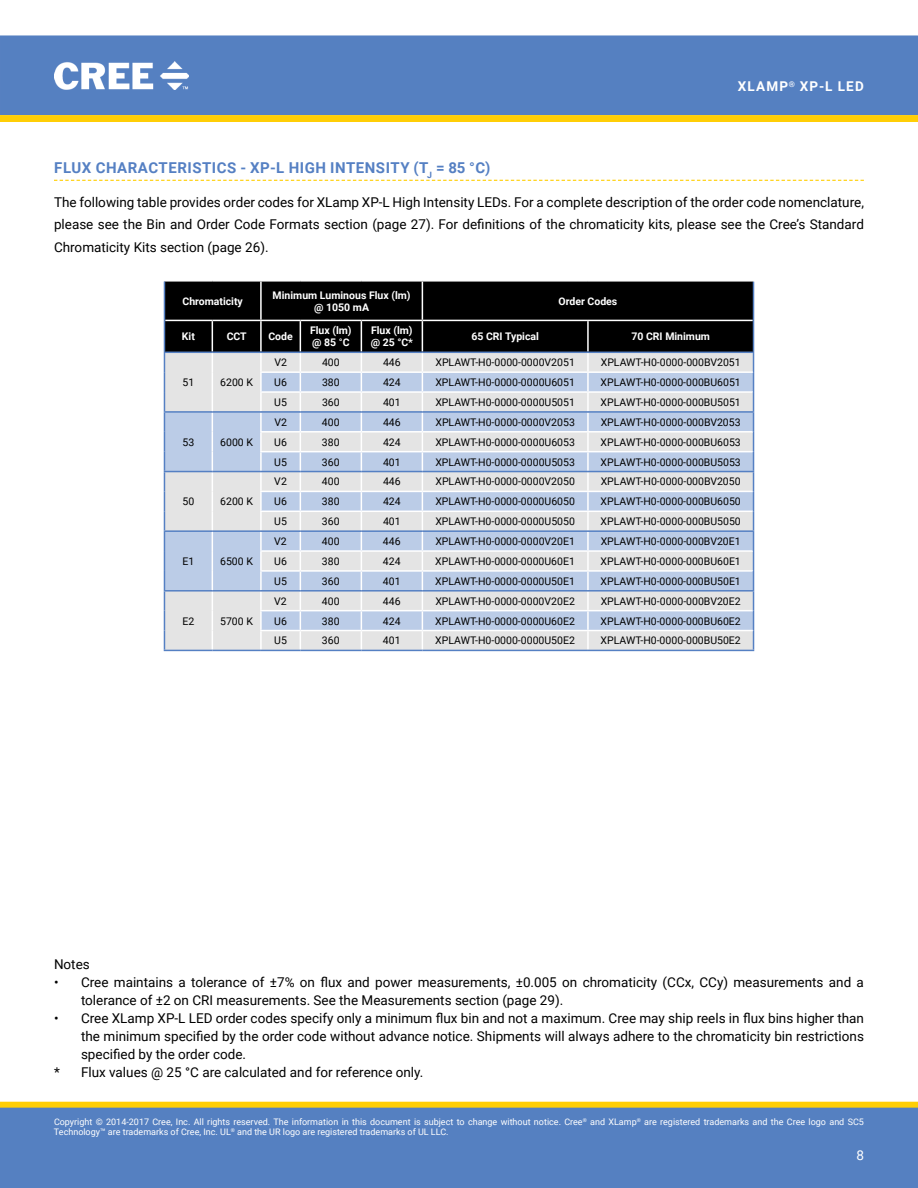
<style>
.page{position:relative;width:918px;height:1188px;background:#fff}
.page>*{position:absolute;margin:0;border:0;box-sizing:border-box;transform-origin:0 0}
.t1{font:700 15px "Roboto";letter-spacing:.035em;color:#5580c3}
.t2{font:13.5px/22.5px "Roboto";color:#000}
.t3{font:700 13.5px "Roboto";letter-spacing:.085em;color:#fff}
.t4{font:13.5px "Roboto";color:#fff}
.t5{font:10.5px "Roboto";color:#000}
.t6{font:700 10.5px/12px "Roboto";color:#fff}
.t7{font:9px/10.8px "Roboto";color:#fff}
.s1{font-weight:400}
</style>
<div class="page">
<div style="left:0;top:35px;width:918px;height:80px;background:#5580c1"></div>
<img style="left:55px;top:62px;width:134px;height:28px">
<div style="left:1px;top:1102px;width:916px;height:6px;background:#ffce06"></div>
<div style="left:0;top:1102px;width:918px;height:6px;border:1px solid #ffce06"></div>
<div style="left:0;top:1108px;width:918px;height:80px;background:#5580c1"></div>
<svg style="left:0;top:115px;width:918px;height:7px;background:#fece08"></svg>
<svg style="left:54px;top:180px;width:810px;height:1px"></svg>
<hr style="left:422px;top:650px;width:166px;height:1px;background:#5580c3">
<hr style="left:588px;top:650px;width:166px;height:1px;background:#5580c3">
<hr style="left:261px;top:650px;width:39px;height:1px;background:#5580c3">
<hr style="left:300px;top:650px;width:61px;height:1px;background:#5580c3">
<hr style="left:361px;top:650px;width:61px;height:1px;background:#5580c3">
<hr style="left:164px;top:650px;width:48px;height:1px;background:#5580c3">
<hr style="left:212px;top:650px;width:49px;height:1px;background:#5580c3">
<svg style="left:164px;top:281px;width:590px;height:369px;background:#a9b0bb"></svg>
<hr style="left:164px;top:411px;width:48px;height:2px;background:#5580c3">
<hr style="left:212px;top:411px;width:49px;height:2px;background:#5580c3">
<hr style="left:361px;top:411px;width:61px;height:2px;background:#5580c3">
<hr style="left:361px;top:471px;width:61px;height:1px;background:#5580c3">
<hr style="left:361px;top:530px;width:61px;height:2px;background:#5580c3">
<hr style="left:361px;top:590px;width:61px;height:2px;background:#5580c3">
<hr style="left:260px;top:371px;width:40px;height:2px;background:#fff">
<hr style="left:300px;top:371px;width:61px;height:2px;background:#fff">
<hr style="left:361px;top:371px;width:61px;height:2px;background:#fff">
<hr style="left:422px;top:371px;width:166px;height:2px;background:#fff">
<hr style="left:588px;top:371px;width:165px;height:2px;background:#fff">
<hr style="left:361px;top:431px;width:61px;height:2px;background:#fff">
<hr style="left:361px;top:491px;width:61px;height:1px;background:#fff">
<hr style="left:361px;top:550px;width:61px;height:2px;background:#fff">
<hr style="left:361px;top:610px;width:61px;height:1px;background:#fff">
<p class="t3" style="left:738px;top:77px;width:127px">XLamp<sup>®</sup> XP-L LED</p>
<h1 class="t1" style="left:54px;top:157px;width:438px">Flux Characteristics - XP-L High Intensity (T<sub>J</sub> = 85 °C)</h1>
<p class="t2" style="left:54px;top:190px;width:811px;text-align:justify">The following table provides order codes for XLamp XP-L High Intensity LEDs. For a complete description of the order code nomenclature, please see the Bin and Order Code Formats section (page 27). For definitions of the chromaticity kits, please see the Cree’s Standard Chromaticity Kits section (page 26).</p>
<p class="t6" style="left:182px;top:294px;width:62px">Chromaticity</p>
<p class="t6" style="left:273px;top:288px;width:140px;text-align:center">Minimum Luminous Flux (lm) @ 1050 mA</p>
<p class="t6" style="left:559px;top:294px;width:60px">Order Codes</p>
<p class="t6" style="left:182px;top:330px;width:14px">Kit</p>
<p class="t6" style="left:227px;top:330px;width:21px">CCT</p>
<p class="t6" style="left:268px;top:330px;width:26px">Code</p>
<p class="t6" style="left:310px;top:324px;width:43px">Flux (lm) @ 85 <span class="s1">°</span>C</p>
<p class="t6" style="left:371px;top:324px;width:44px">Flux (lm) @ 25 °C*</p>
<p class="t6" style="left:471px;top:330px;width:69px">65 CRI Typical</p>
<p class="t6" style="left:631px;top:330px;width:80px">70 CRI Minimum</p>
<p class="t5" style="left:183px;top:375px;width:13px">51</p>
<p class="t5" style="left:220px;top:375px;width:34px">6200 K</p>
<p class="t5" style="left:274px;top:355px;width:14px">V2</p>
<p class="t5" style="left:322px;top:355px;width:19px">400</p>
<p class="t5" style="left:383px;top:355px;width:19px">446</p>
<p class="t5" style="left:435px;top:355px;width:141px">XPLAWT-H0-0000-0000V2051</p>
<p class="t5" style="left:601px;top:355px;width:141px">XPLAWT-H0-0000-000BV2051</p>
<p class="t5" style="left:274px;top:375px;width:14px">U6</p>
<p class="t5" style="left:322px;top:375px;width:19px">380</p>
<p class="t5" style="left:383px;top:375px;width:19px">424</p>
<p class="t5" style="left:435px;top:375px;width:141px">XPLAWT-H0-0000-0000U6051</p>
<p class="t5" style="left:601px;top:375px;width:142px">XPLAWT-H0-0000-000BU6051</p>
<p class="t5" style="left:274px;top:395px;width:14px">U5</p>
<p class="t5" style="left:322px;top:395px;width:19px">360</p>
<p class="t5" style="left:383px;top:395px;width:19px">401</p>
<p class="t5" style="left:435px;top:395px;width:141px">XPLAWT-H0-0000-0000U5051</p>
<p class="t5" style="left:601px;top:395px;width:142px">XPLAWT-H0-0000-000BU5051</p>
<p class="t5" style="left:182px;top:435px;width:13px">53</p>
<p class="t5" style="left:220px;top:435px;width:34px">6000 K</p>
<p class="t5" style="left:182px;top:494px;width:13px">50</p>
<p class="t5" style="left:220px;top:494px;width:34px">6200 K</p>
<p class="t5" style="left:182px;top:554px;width:13px">E1</p>
<p class="t5" style="left:220px;top:554px;width:34px">6500 K</p>
<p class="t5" style="left:182px;top:613px;width:13px">E2</p>
<p class="t5" style="left:220px;top:613px;width:34px">5700 K</p>
<p class="t5" style="left:274px;top:415px;width:14px">V2</p>
<p class="t5" style="left:322px;top:415px;width:19px">400</p>
<p class="t5" style="left:383px;top:415px;width:19px">446</p>
<p class="t5" style="left:435px;top:415px;width:141px">XPLAWT-H0-0000-0000V2053</p>
<p class="t5" style="left:601px;top:415px;width:141px">XPLAWT-H0-0000-000BV2053</p>
<p class="t5" style="left:274px;top:435px;width:14px">U6</p>
<p class="t5" style="left:322px;top:435px;width:19px">380</p>
<p class="t5" style="left:383px;top:435px;width:19px">424</p>
<p class="t5" style="left:435px;top:435px;width:141px">XPLAWT-H0-0000-0000U6053</p>
<p class="t5" style="left:601px;top:435px;width:142px">XPLAWT-H0-0000-000BU6053</p>
<p class="t5" style="left:274px;top:454px;width:14px">U5</p>
<p class="t5" style="left:322px;top:454px;width:19px">360</p>
<p class="t5" style="left:383px;top:454px;width:19px">401</p>
<p class="t5" style="left:435px;top:454px;width:141px">XPLAWT-H0-0000-0000U5053</p>
<p class="t5" style="left:601px;top:454px;width:142px">XPLAWT-H0-0000-000BU5053</p>
<p class="t5" style="left:274px;top:474px;width:14px">V2</p>
<p class="t5" style="left:322px;top:474px;width:19px">400</p>
<p class="t5" style="left:383px;top:474px;width:19px">446</p>
<p class="t5" style="left:435px;top:474px;width:141px">XPLAWT-H0-0000-0000V2050</p>
<p class="t5" style="left:601px;top:474px;width:141px">XPLAWT-H0-0000-000BV2050</p>
<p class="t5" style="left:274px;top:494px;width:14px">U6</p>
<p class="t5" style="left:322px;top:494px;width:19px">380</p>
<p class="t5" style="left:383px;top:494px;width:19px">424</p>
<p class="t5" style="left:435px;top:494px;width:141px">XPLAWT-H0-0000-0000U6050</p>
<p class="t5" style="left:601px;top:494px;width:142px">XPLAWT-H0-0000-000BU6050</p>
<p class="t5" style="left:274px;top:514px;width:14px">U5</p>
<p class="t5" style="left:322px;top:514px;width:19px">360</p>
<p class="t5" style="left:383px;top:514px;width:19px">401</p>
<p class="t5" style="left:435px;top:514px;width:141px">XPLAWT-H0-0000-0000U5050</p>
<p class="t5" style="left:601px;top:514px;width:142px">XPLAWT-H0-0000-000BU5050</p>
<p class="t5" style="left:274px;top:534px;width:14px">V2</p>
<p class="t5" style="left:322px;top:534px;width:19px">400</p>
<p class="t5" style="left:383px;top:534px;width:19px">446</p>
<p class="t5" style="left:435px;top:534px;width:141px">XPLAWT-H0-0000-0000V20E1</p>
<p class="t5" style="left:601px;top:534px;width:142px">XPLAWT-H0-0000-000BV20E1</p>
<p class="t5" style="left:274px;top:554px;width:14px">U6</p>
<p class="t5" style="left:322px;top:554px;width:19px">380</p>
<p class="t5" style="left:383px;top:554px;width:19px">424</p>
<p class="t5" style="left:435px;top:554px;width:141px">XPLAWT-H0-0000-0000U60E1</p>
<p class="t5" style="left:601px;top:554px;width:142px">XPLAWT-H0-0000-000BU60E1</p>
<p class="t5" style="left:274px;top:574px;width:14px">U5</p>
<p class="t5" style="left:322px;top:574px;width:19px">360</p>
<p class="t5" style="left:383px;top:574px;width:19px">401</p>
<p class="t5" style="left:435px;top:574px;width:141px">XPLAWT-H0-0000-0000U50E1</p>
<p class="t5" style="left:601px;top:574px;width:142px">XPLAWT-H0-0000-000BU50E1</p>
<p class="t5" style="left:274px;top:594px;width:14px">V2</p>
<p class="t5" style="left:322px;top:594px;width:19px">400</p>
<p class="t5" style="left:383px;top:594px;width:19px">446</p>
<p class="t5" style="left:435px;top:594px;width:141px">XPLAWT-H0-0000-0000V20E2</p>
<p class="t5" style="left:601px;top:594px;width:142px">XPLAWT-H0-0000-000BV20E2</p>
<p class="t5" style="left:274px;top:613px;width:14px">U6</p>
<p class="t5" style="left:322px;top:613px;width:19px">380</p>
<p class="t5" style="left:383px;top:613px;width:19px">424</p>
<p class="t5" style="left:435px;top:613px;width:141px">XPLAWT-H0-0000-0000U60E2</p>
<p class="t5" style="left:601px;top:613px;width:142px">XPLAWT-H0-0000-000BU60E2</p>
<p class="t5" style="left:274px;top:633px;width:14px">U5</p>
<p class="t5" style="left:322px;top:633px;width:19px">360</p>
<p class="t5" style="left:383px;top:633px;width:19px">401</p>
<p class="t5" style="left:435px;top:633px;width:141px">XPLAWT-H0-0000-0000U50E2</p>
<p class="t5" style="left:601px;top:633px;width:142px">XPLAWT-H0-0000-000BU50E2</p>
<p class="t2" style="left:54px;top:952px;width:37px">Notes</p>
<p class="t2" style="left:81px;top:973px;width:784px;line-height:18px;text-indent:-27px">• Cree maintains a tolerance of ±7% on flux and power measurements, ±0.005 on chromaticity (CCx, CCy) measurements and a tolerance of ±2 on CRI measurements. See the Measurements section (page 29).</p>
<p class="t2" style="left:54px;top:1006px;width:812px">• Cree XLamp XP-L LED order codes specify only a minimum flux bin and not a maximum. Cree may ship reels in flux bins higher than</p>
<p class="t2" style="left:81px;top:1024px;width:785px">the minimum specified by the order code without advance notice. Shipments will always adhere to the chromaticity bin restrictions</p>
<p class="t2" style="left:81px;top:1042px;width:167px">specified by the order code.</p>
<p class="t2" style="left:54px;top:1060px;width:371px">* Flux values @ 25 °C are calculated and for reference only.</p>
<p class="t7" style="left:54px;top:1116px;width:811px">Copyright © 2014-2017 Cree, Inc. All rights reserved. The information in this document is subject to change without notice. Cree<sup>®</sup> and XLamp<sup>®</sup> are registered trademarks and the Cree logo and SC5<br>Technology™ are trademarks of Cree, Inc. UL<sup>®</sup> and the UR logo are registered trademarks of UL LLC.</p>
<p class="t4" style="left:856px;top:1145px;width:9px">8</p>
</div>
